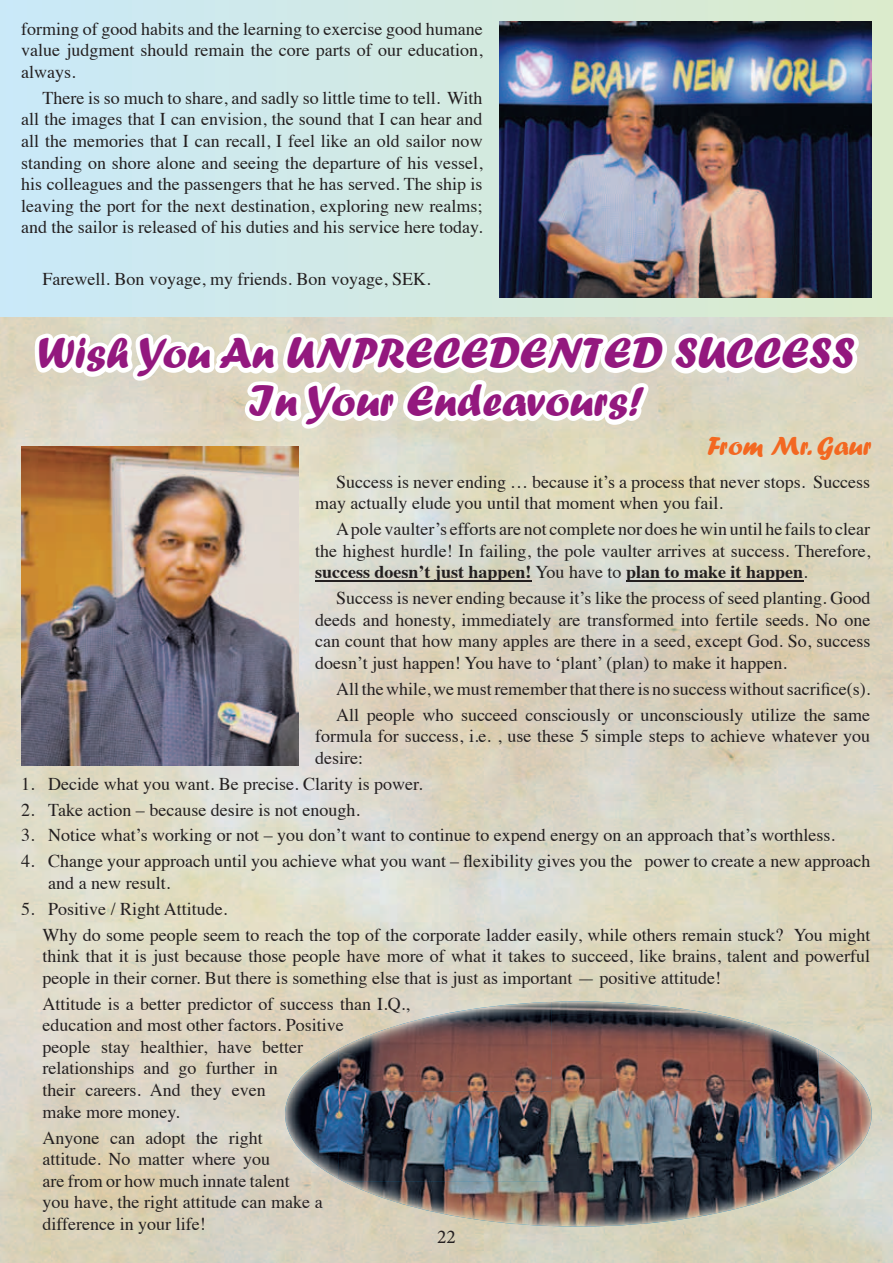
<style>
.page{position:relative;width:893px;height:1263px;background:#fff}
.page>*{position:absolute;margin:0;border:0;box-sizing:border-box;transform-origin:0 0}
.t1{font:45px/48px "Forte";color:#93187e;text-align:center}
.t2{font:27px "Forte";color:#f36821}
.t3{font:19.5px "Minion Pro";color:#231f20}
.t4{font:18px/21.6px "Times";color:#231f20}
.s1{font-weight:700}
</style>
<div class="page">
<img style="left:0;top:317px;width:893px;height:946px">
<div style="left:0;top:0;width:893px;height:317px;background:linear-gradient(to right,#cae9f8,#dbebcb)"></div>
<svg style="left:28px;top:89px;width:838px;height:474px;background:#dbe4db"></svg>
<hr style="left:315px;top:581px;width:217px;height:1px;background:#231f20">
<hr style="left:626px;top:581px;width:177px;height:1px;background:#231f20">
<img style="left:338px;top:1001px;width:427px;height:181px">
<img style="left:765px;top:1027px;width:54px;height:174px">
<img style="left:285px;top:1049px;width:53px;height:130px">
<img style="left:818px;top:1049px;width:54px;height:130px">
<img style="left:344px;top:1181px;width:421px;height:45px">
<img style="left:21px;top:446px;width:277px;height:319px">
<img style="left:500px;top:21px;width:372px;height:277px">
<p class="t4" style="left:21px;top:16px;width:463px;text-align:justify">forming of good habits and the learning to exercise good humane value judgment should remain the core parts of our education, always.</p>
<p class="t4" style="left:21px;top:85px;width:463px;text-align:justify;text-indent:21px">There is so much to share, and sadly so little time to tell. With all the images that I can envision, the sound that I can hear and all the memories that I can recall, I feel like an old sailor now standing on shore alone and seeing the departure of his vessel, his colleagues and the passengers that he has served. The ship is leaving the port for the next destination, exploring new realms; and the sailor is released of his duties and his service here today.</p>
<p class="t4" style="left:43px;top:267px;width:389px">Farewell. Bon voyage, my friends. Bon voyage, SEK.</p>
<h1 class="t1" style="left:38px;top:328px;width:818px">Wish You An UNPRECEDENTED SUCCESS<br>In Your Endeavours!</h1>
<h2 class="t2" style="left:707px;top:431px;width:166px">From Mr. Gaur</h2>
<p class="t4" style="left:315px;top:469px;width:557px;text-indent:21px">Success is never ending … because it’s a process that never stops. Success may actually elude you until that moment when you fail.</p>
<p class="t4" style="left:315px;top:517px;width:557px;text-align:justify;text-indent:21px">A pole vaulter’s efforts are not complete nor does he win until he fails to clear the highest hurdle! In failing, the pole vaulter arrives at success. Therefore, <span class="s1">success doesn’t just happen!</span> You have to <span class="s1">plan to make it happen</span>.</p>
<p class="t4" style="left:315px;top:586px;width:557px;text-align:justify;text-indent:21px">Success is never ending because it’s like the process of seed planting. Good deeds and honesty, immediately are transformed into fertile seeds. No one can count that how many apples are there in a seed, except God. So, success doesn’t just happen! You have to ‘plant’ (plan) to make it happen.</p>
<p class="t4" style="left:336px;top:674px;width:535px;line-height:25.8px">All the while, we must remember that there is no success without sacrifice(s).<br>All people who succeed consciously or unconsciously utilize the same</p>
<p class="t4" style="left:315px;top:724px;width:557px">formula for success, i.e. , use these 5 simple steps to achieve whatever you desire:</p>
<p class="t4" style="left:21px;top:771px;width:403px">1. Decide what you want. Be precise. Clarity is power.</p>
<p class="t4" style="left:21px;top:797px;width:340px">2. Take action – because desire is not enough.</p>
<p class="t4" style="left:21px;top:823px;width:815px">3. Notice what’s working or not – you don’t want to continue to expend energy on an approach that’s worthless.</p>
<p class="t4" style="left:48px;top:849px;width:824px;text-indent:-27px">4. Change your approach until you achieve what you want – flexibility gives you the power to create a new approach and a new result.</p>
<p class="t4" style="left:43px;top:894px;width:829px;line-height:25.8px;text-indent:-21px">5. Positive / Right Attitude.<br>Why do some people seem to reach the top of the corporate ladder easily, while others remain stuck? You might</p>
<p class="t4" style="left:43px;top:944px;width:829px">think that it is just because those people have more of what it takes to succeed, like brains, talent and powerful people in their corner. But there is something else that is just as important — positive attitude!</p>
<p class="t4" style="left:43px;top:991px;width:369px">Attitude is a better predictor of success than I.Q., education and most other factors. Positive<br>people stay healthier, have better<br>relationships and go further in<br>their careers. And they even<br>make more money.</p>
<p class="t4" style="left:43px;top:1125px;width:282px">Anyone can adopt the right attitude. No matter where you<br>are from or how much innate talent<br>you have, the right attitude can make a difference in your life!</p>
<p class="t3" style="left:437px;top:1224px;width:20px">22</p>
</div>
